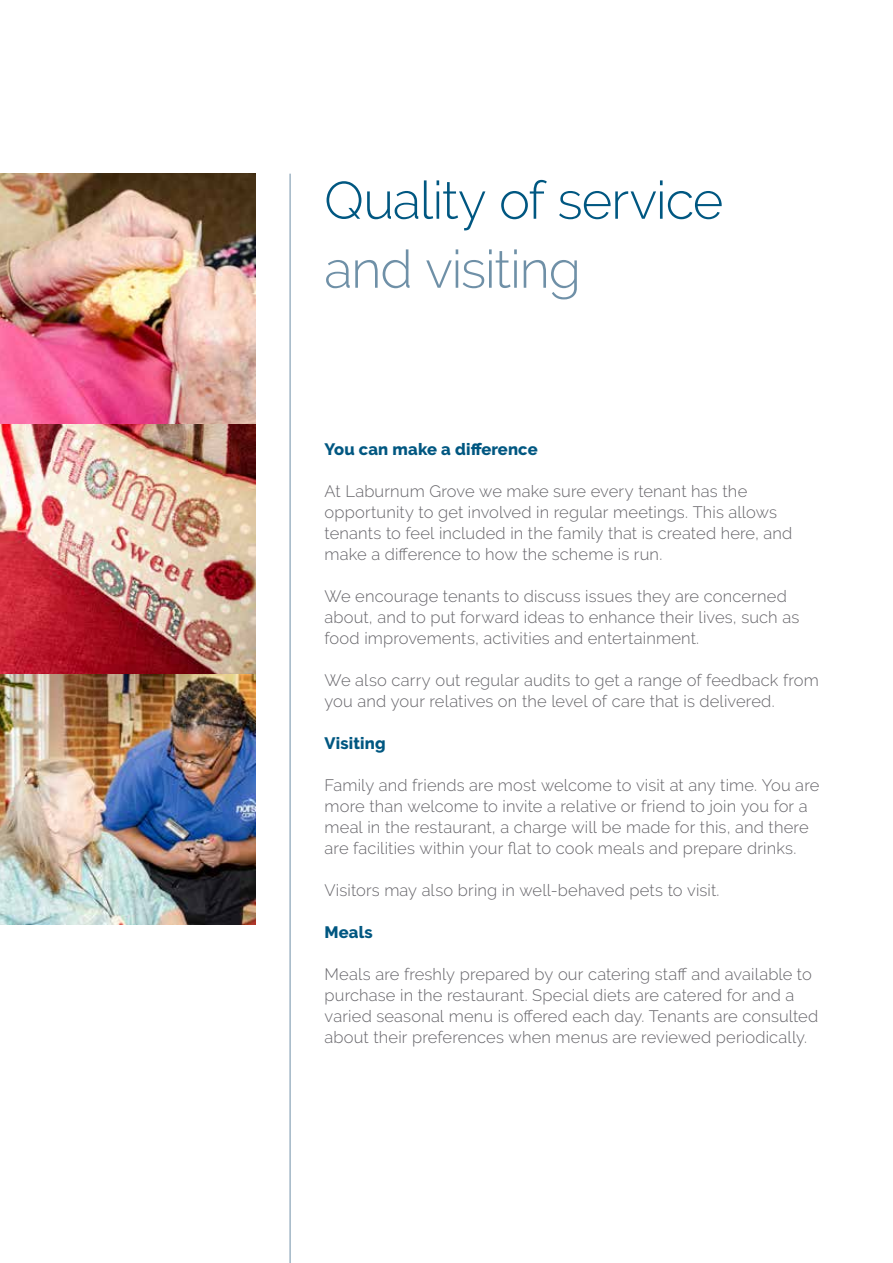
<style>
.page{position:relative;width:893px;height:1263px;background:#fff}
.page>*{position:absolute;margin:0;border:0;box-sizing:border-box;transform-origin:0 0}
.t1{font:300 52.5px "Raleway";letter-spacing:-.02em;color:#005781}
.t2{font:300 52.5px "Raleway";letter-spacing:-.025em;color:#6f90a7}
.t3{font:300 16.5px/21px "Raleway";letter-spacing:.01em;color:#66656a}
.t4{font:800 16.5px "Raleway";letter-spacing:.01em;color:#005781}
</style>
<div class="page">
<hr style="left:290px;top:174px;width:1px;height:1089px;background:#6f90a7">
<img style="left:0;top:174px;width:255px;height:750px">
<h1 class="t1" style="left:324px;top:170px;width:401px">Quality of service</h1>
<h1 class="t2" style="left:324px;top:239px;width:258px">and visiting</h1>
<p class="t4" style="left:325px;top:439px;width:215px">You can make a difference</p>
<p class="t3" style="left:325px;top:480px;width:469px">At Laburnum Grove we make sure every tenant has the opportunity to get involved in regular meetings. This allows tenants to feel included in the family that is created here, and make a difference to how the scheme is run.</p>
<p class="t3" style="left:325px;top:585px;width:476px">We encourage tenants to discuss issues they are concerned about, and to put forward ideas to enhance their lives, such as food improvements, activities and entertainment.</p>
<p class="t3" style="left:325px;top:669px;width:496px">We also carry out regular audits to get a range of feedback from you and your relatives on the level of care that is delivered.</p>
<p class="t4" style="left:325px;top:733px;width:63px">Visiting</p>
<p class="t3" style="left:325px;top:774px;width:496px">Family and friends are most welcome to visit at any time. You are more than welcome to invite a relative or friend to join you for a meal in the restaurant, a charge will be made for this, and there are facilities within your flat to cook meals and prepare drinks.</p>
<p class="t3" style="left:325px;top:879px;width:396px">Visitors may also bring in well-behaved pets to visit.</p>
<p class="t4" style="left:325px;top:922px;width:50px">Meals</p>
<p class="t3" style="left:325px;top:963px;width:495px">Meals are freshly prepared by our catering staff and available to purchase in the restaurant. Special diets are catered for and a varied seasonal menu is offered each day. Tenants are consulted about their preferences when menus are reviewed periodically.</p>
</div>
